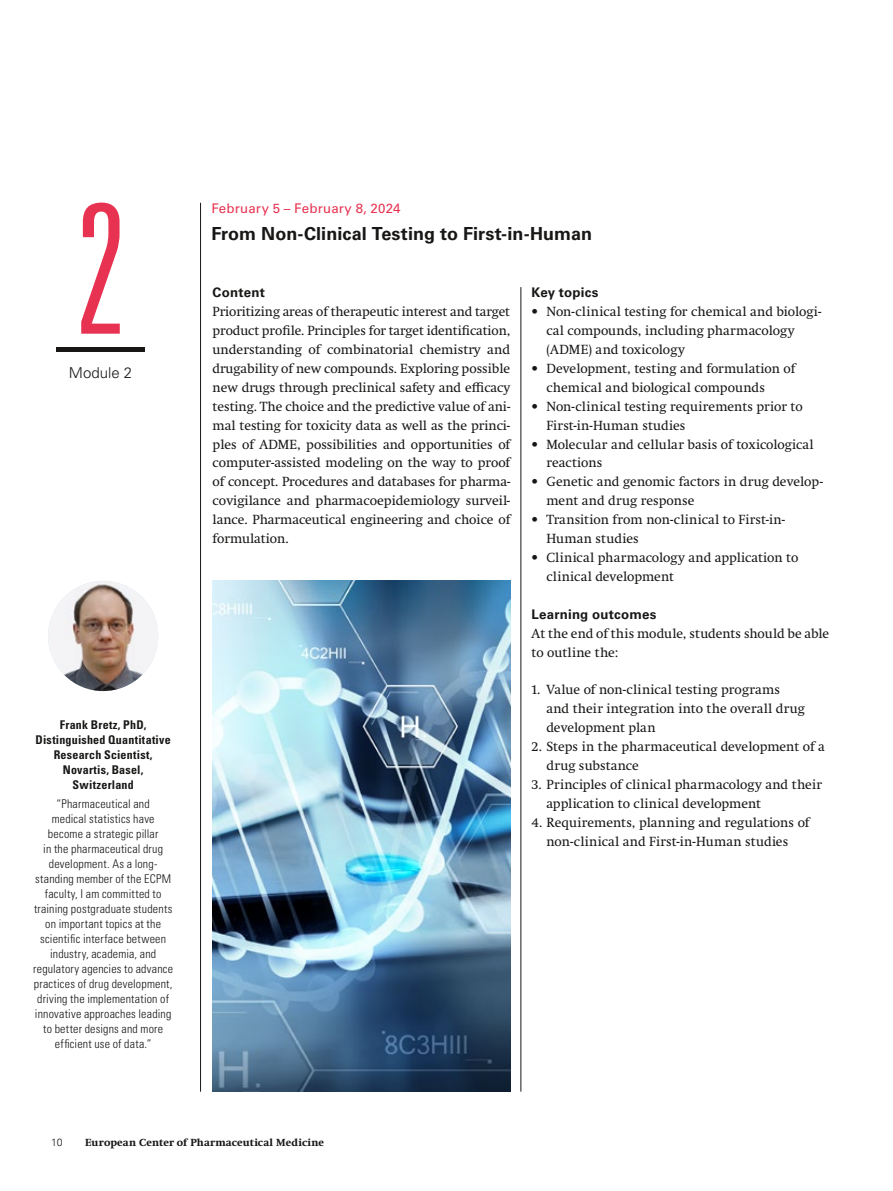
<style>
.page{position:relative;width:893px;height:1191px;background:#fff}
.page>*{position:absolute;margin:0;border:0;box-sizing:border-box;transform-origin:0 0}
.t1{font:300 ultra-condensed 180px "Univers LT Std";color:#e73351}
.t2{font:700 18px "Univers LT Std";letter-spacing:.005em;color:#181716}
.t3{font:300 15px "Univers LT Std";color:#181716}
.t4{font:13.5px/18.9px "Swift Neue LT Pro";letter-spacing:.005em;color:#181716}
.t5{font:700 13.35px "Univers LT Std";letter-spacing:.015em;color:#181716}
.t6{font:13.35px "Univers LT Std";letter-spacing:.015em;color:#e73351}
.t7{font:300 condensed 12px/15px "Univers LT Std";letter-spacing:.015em;color:#181716;text-align:center}
.t8{font:700 condensed 12px/15px "Univers LT Std";letter-spacing:.02em;color:#181716;text-align:center}
.t9{font:700 10.5px "Swift Neue LT Pro";letter-spacing:.015em;color:#181716}
.t10{font:300 10.5px "Univers LT Std";color:#181716}
</style>
<div class="page">
<hr style="left:521px;top:287px;width:1px;height:804px;background:#181716">
<hr style="left:200px;top:203px;width:1px;height:888px;background:#181716">
<div style="left:56px;top:347px;width:89px;height:5px;background:#181716"></div>
<img style="left:213px;top:581px;width:297px;height:510px">
<img style="left:48px;top:581px;width:110px;height:110px;border-radius:55px">
<h1 class="t1" style="left:76px;top:176px;width:51px">2</h1>
<p class="t3" style="left:69px;top:363px;width:65px">Module 2</p>
<p class="t8" style="left:36px;top:717px;width:137px">Frank Bretz, PhD,<br>Distinguished Quantitative<br>Research Scientist,<br>Novartis, Basel,<br>Switzerland</p>
<p class="t7" style="left:33px;top:796px;width:141px">“Pharmaceutical and<br>medical statistics have become a strategic pillar<br>in the pharmaceutical drug development. As a long&shy;standing member of the ECPM faculty, I am committed to training postgraduate students on important topics at the scientific interface between industry, academia, and regulatory agencies to advance practices of drug development, driving the implementation of innovative approaches leading to better designs and more efficient use of data.”</p>
<p class="t6" style="left:211px;top:200px;width:191px">February 5 – February 8, 2024</p>
<h2 class="t2" style="left:211px;top:223px;width:382px">From Non-Clinical Testing to First-in-Human</h2>
<p class="t5" style="left:213px;top:285px;width:54px">Content</p>
<p class="t4" style="left:213px;top:302px;width:299px;text-align:justify">Prioritizing areas of therapeutic interest and target product profile. Principles for target identification, understanding of combinatorial chemistry and drugability of new compounds. Exploring possible new drugs through preclinical safety and efficacy testing. The choice and the predictive value of ani&shy;mal testing for toxicity data as well as the princi&shy;ples of ADME, possibilities and opportunities of computer-assisted modeling on the way to proof of concept. Procedures and databases for pharma&shy;covigilance and pharmacoepidemiology surveil&shy;lance. Pharmaceutical engineering and choice of formulation.</p>
<p class="t5" style="left:531px;top:285px;width:68px">Key topics</p>
<p class="t4" style="left:546px;top:302px;width:276px;text-indent:-15px">• Non-clinical testing for chemical and biologi&shy;cal compounds, including pharmacology (ADME) and toxicology</p>
<p class="t4" style="left:546px;top:359px;width:250px;text-indent:-15px">• Development, testing and formulation of chemical and biological compounds</p>
<p class="t4" style="left:546px;top:397px;width:258px;text-indent:-15px">• Non-clinical testing requirements prior to<br>First-in-Human studies</p>
<p class="t4" style="left:546px;top:434px;width:269px;text-indent:-15px">• Molecular and cellular basis of toxicological reactions</p>
<p class="t4" style="left:546px;top:472px;width:278px;text-indent:-15px">• Genetic and genomic factors in drug develop&shy;ment and drug response</p>
<p class="t4" style="left:546px;top:510px;width:240px;text-indent:-15px">• Transition from non-clinical to First-in-<br>Human studies</p>
<p class="t4" style="left:546px;top:548px;width:254px;text-indent:-15px">• Clinical pharmacology and application to clinical development</p>
<p class="t5" style="left:531px;top:606px;width:126px">Learning outcomes</p>
<p class="t4" style="left:531px;top:623px;width:299px">At the end of this module, students should be able to outline the:</p>
<p class="t4" style="left:546px;top:680px;width:260px;text-indent:-15px">1. Value of non-clinical testing programs and their integration into the overall drug development plan</p>
<p class="t4" style="left:546px;top:737px;width:280px;text-indent:-15px">2. Steps in the pharmaceutical development of a drug substance</p>
<p class="t4" style="left:546px;top:775px;width:277px;text-indent:-15px">3. Principles of clinical pharmacology and their application to clinical development</p>
<p class="t4" style="left:531px;top:812px;width:280px;text-align:center">4. Requirements, planning and regulations of non-clinical and First-in-Human studies</p>
<p class="t10" style="left:51px;top:1136px;width:13px">10</p>
<p class="t9" style="left:85px;top:1136px;width:241px">European Center of Pharmaceutical Medicine</p>
</div>
